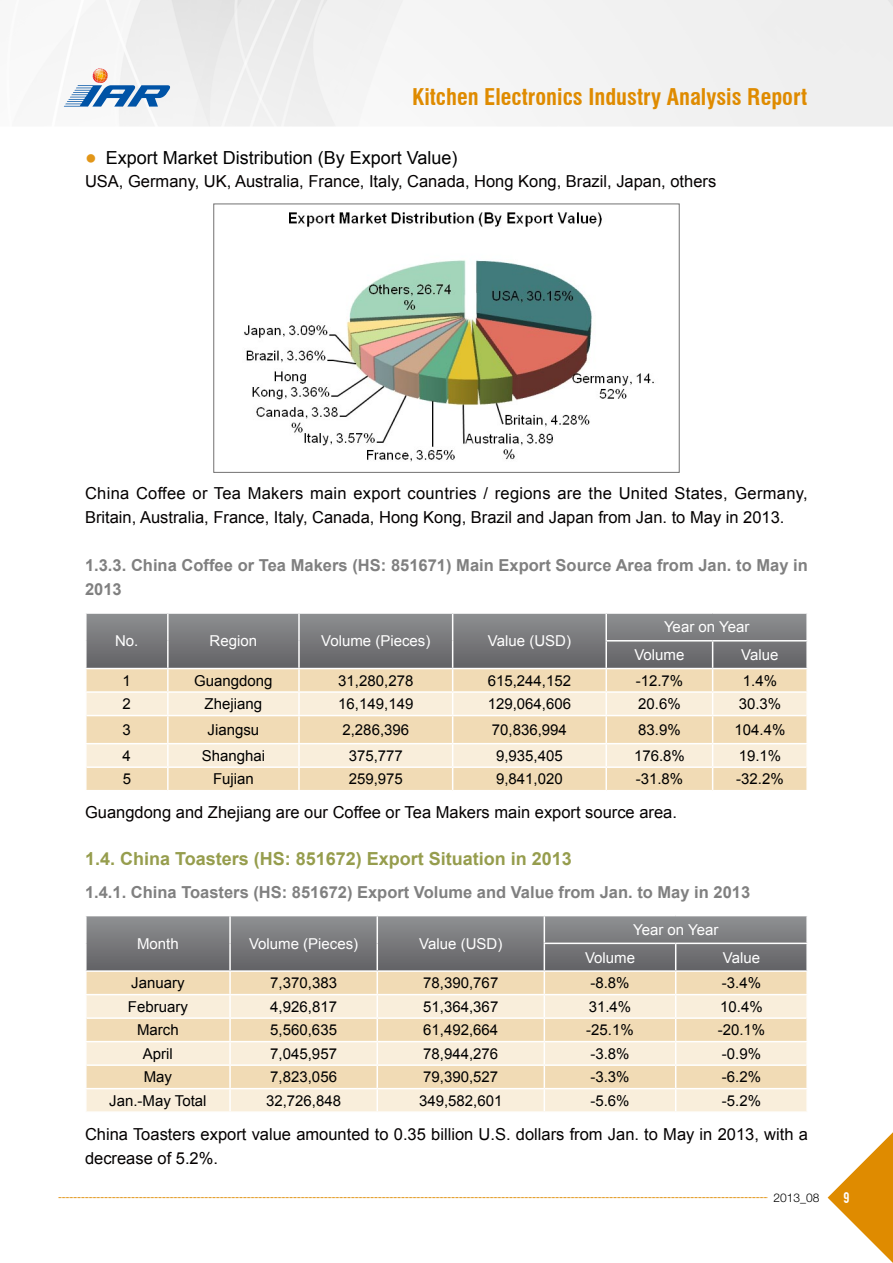
<style>
.page{position:relative;width:893px;height:1263px;background:#fff}
.page>*{position:absolute;margin:0;border:0;box-sizing:border-box;transform-origin:0 0}
.t1{font:700 condensed 22.5px "Swiss 721 BT";color:#df8b00}
.t2{font:700 18px "Arial";color:#969d4d}
.t3{font:18px "Arial";color:#000}
.t4{font:16.5px/24px "Arial";color:#040000}
.t5{font:700 16.5px/24px "Arial";color:#808080}
.t6{font:15px "Arial";color:#000}
.t7{font:15px/27.8px "Arial";color:#fff}
.t8{font:300 12px "Helvetica Neue LT Pro";color:#000}
.t9{font:12px "Bebas";color:#fff}
.s1{font-family:"Microsoft Ya Hei";color:#e29618}
</style>
<div class="page">
<svg style="left:828px;top:1132px;width:65px;height:131px"></svg>
<svg style="left:58px;top:1197px;width:709px;height:1px"></svg>
<svg style="left:64px;top:68px;width:106px;height:39px"></svg>
<img style="left:243px;top:212px;width:413px;height:250px">
<div style="left:214px;top:204px;width:465px;height:269px;border:1px solid #727171"></div>
<svg style="left:86px;top:614px;width:721px;height:176px;background:#cec2af"></svg>
<hr style="left:806px;top:767px;width:2px;height:23px;background:#fff">
<hr style="left:298px;top:669px;width:2px;height:22px;background:#fff">
<hr style="left:605px;top:669px;width:2px;height:22px;background:#fff">
<hr style="left:298px;top:693px;width:2px;height:22px;background:#fff">
<hr style="left:605px;top:693px;width:2px;height:22px;background:#fff">
<hr style="left:87px;top:715px;width:81px;height:1px;background:#fff">
<hr style="left:168px;top:715px;width:131px;height:1px;background:#fff">
<hr style="left:299px;top:715px;width:154px;height:1px;background:#fff">
<hr style="left:298px;top:716px;width:2px;height:27px;background:#fff">
<hr style="left:453px;top:715px;width:153px;height:1px;background:#fff">
<hr style="left:606px;top:715px;width:107px;height:1px;background:#fff">
<hr style="left:605px;top:716px;width:2px;height:27px;background:#fff">
<hr style="left:713px;top:715px;width:93px;height:1px;background:#fff">
<hr style="left:298px;top:744px;width:2px;height:22px;background:#fff">
<hr style="left:605px;top:744px;width:2px;height:22px;background:#fff">
<hr style="left:87px;top:766px;width:81px;height:2px;background:#fff">
<hr style="left:168px;top:766px;width:131px;height:2px;background:#fff">
<hr style="left:299px;top:766px;width:154px;height:2px;background:#fff">
<hr style="left:298px;top:768px;width:2px;height:22px;background:#fff">
<hr style="left:453px;top:766px;width:153px;height:2px;background:#fff">
<hr style="left:606px;top:766px;width:107px;height:2px;background:#fff">
<hr style="left:605px;top:768px;width:2px;height:22px;background:#fff">
<hr style="left:713px;top:766px;width:93px;height:2px;background:#fff">
<hr style="left:85px;top:614px;width:2px;height:27px;background:#fff">
<hr style="left:806px;top:614px;width:2px;height:26px;background:#fff">
<hr style="left:85px;top:641px;width:2px;height:27px;background:#fff">
<hr style="left:806px;top:641px;width:2px;height:27px;background:#fff">
<hr style="left:85px;top:668px;width:83px;height:1px;background:#fff">
<hr style="left:168px;top:668px;width:131px;height:1px;background:#fff">
<hr style="left:299px;top:668px;width:154px;height:1px;background:#fff">
<hr style="left:453px;top:668px;width:153px;height:1px;background:#fff">
<hr style="left:606px;top:668px;width:107px;height:1px;background:#fff">
<hr style="left:713px;top:668px;width:95px;height:1px;background:#fff">
<svg style="left:86px;top:916px;width:721px;height:195px;background:#d3c8b6"></svg>
<hr style="left:85px;top:916px;width:2px;height:27px;background:#fff">
<hr style="left:806px;top:916px;width:2px;height:26px;background:#fff">
<hr style="left:85px;top:943px;width:2px;height:27px;background:#fff">
<hr style="left:806px;top:944px;width:2px;height:26px;background:#fff">
<hr style="left:85px;top:970px;width:145px;height:2px;background:#fff">
<hr style="left:230px;top:970px;width:147px;height:2px;background:#fff">
<hr style="left:377px;top:970px;width:167px;height:2px;background:#fff">
<hr style="left:544px;top:970px;width:132px;height:2px;background:#fff">
<hr style="left:676px;top:970px;width:132px;height:2px;background:#fff">
<h1 class="t1" style="left:412px;top:84px;width:397px">Kitchen Electronics Industry Analysis Report</h1>
<p class="t3" style="left:85px;top:146px;width:374px"><span class="s1">●</span> Export Market Distribution (By Export Value)</p>
<p class="t4" style="left:85px;top:169px;width:633px">USA, Germany, UK, Australia, France, Italy, Canada, Hong Kong, Brazil, Japan, others</p>
<p class="t4" style="left:85px;top:481px;width:724px">China Coffee or Tea Makers main export countries / regions are the United States, Germany,<br>Britain, Australia, France, Italy, Canada, Hong Kong, Brazil and Japan from Jan. to May in 2013.</p>
<p class="t5" style="left:85px;top:554px;width:724px">1.3.3. China Coffee or Tea Makers (HS: 851671) Main Export Source Area from Jan. to May in<br>2013</p>
<p class="t7" style="left:115px;top:627px;width:25px">No.</p>
<p class="t7" style="left:210px;top:627px;width:49px">Region</p>
<p class="t7" style="left:321px;top:627px;width:111px">Volume (Pieces)</p>
<p class="t7" style="left:488px;top:627px;width:85px">Value (USD)</p>
<p class="t7" style="left:634px;top:613px;width:116px;text-indent:30px">Year on Year<br>Volume</p>
<p class="t7" style="left:741px;top:641px;width:39px">Value</p>
<p class="t6" style="left:123px;top:670px;width:10px">1</p>
<p class="t6" style="left:194px;top:670px;width:80px">Guangdong</p>
<p class="t6" style="left:338px;top:670px;width:77px">31,280,278</p>
<p class="t6" style="left:488px;top:670px;width:85px">615,244,152</p>
<p class="t6" style="left:636px;top:670px;width:49px">-12.7%</p>
<p class="t6" style="left:743px;top:670px;width:36px">1.4%</p>
<p class="t6" style="left:123px;top:694px;width:10px">2</p>
<p class="t6" style="left:205px;top:694px;width:59px">Zhejiang</p>
<p class="t6" style="left:338px;top:694px;width:77px">16,149,149</p>
<p class="t6" style="left:488px;top:694px;width:85px">129,064,606</p>
<p class="t6" style="left:638px;top:694px;width:44px">20.6%</p>
<p class="t6" style="left:739px;top:694px;width:44px">30.3%</p>
<p class="t6" style="left:123px;top:720px;width:10px">3</p>
<p class="t6" style="left:208px;top:720px;width:53px">Jiangsu</p>
<p class="t6" style="left:342px;top:720px;width:68px">2,286,396</p>
<p class="t6" style="left:492px;top:720px;width:77px">70,836,994</p>
<p class="t6" style="left:638px;top:720px;width:44px">83.9%</p>
<p class="t6" style="left:734px;top:720px;width:52px">104.4%</p>
<p class="t6" style="left:123px;top:746px;width:10px">4</p>
<p class="t6" style="left:202px;top:746px;width:65px">Shanghai</p>
<p class="t6" style="left:349px;top:746px;width:56px">375,777</p>
<p class="t6" style="left:496px;top:746px;width:68px">9,935,405</p>
<p class="t6" style="left:634px;top:746px;width:52px">176.8%</p>
<p class="t6" style="left:739px;top:746px;width:44px">19.1%</p>
<p class="t6" style="left:123px;top:769px;width:10px">5</p>
<p class="t6" style="left:213px;top:769px;width:42px">Fujian</p>
<p class="t6" style="left:349px;top:769px;width:56px">259,975</p>
<p class="t6" style="left:496px;top:769px;width:68px">9,841,020</p>
<p class="t6" style="left:636px;top:769px;width:49px">-31.8%</p>
<p class="t6" style="left:736px;top:769px;width:49px">-32.2%</p>
<p class="t4" style="left:85px;top:801px;width:593px">Guangdong and Zhejiang are our Coffee or Tea Makers main export source area.</p>
<p class="t2" style="left:85px;top:847px;width:488px">1.4. China Toasters (HS: 851672) Export Situation in 2013</p>
<p class="t5" style="left:85px;top:880px;width:667px">1.4.1. China Toasters (HS: 851672) Export Volume and Value from Jan. to May in 2013</p>
<p class="t7" style="left:137px;top:930px;width:43px">Month</p>
<p class="t7" style="left:249px;top:930px;width:111px">Volume (Pieces)</p>
<p class="t7" style="left:419px;top:930px;width:85px">Value (USD)</p>
<p class="t7" style="left:585px;top:916px;width:135px;text-indent:48px">Year on Year<br>Volume</p>
<p class="t7" style="left:723px;top:943px;width:39px">Value</p>
<p class="t6" style="left:131px;top:973px;width:55px">January</p>
<p class="t6" style="left:270px;top:973px;width:68px">7,370,383</p>
<p class="t6" style="left:423px;top:973px;width:77px">78,390,767</p>
<p class="t6" style="left:590px;top:973px;width:41px">-8.8%</p>
<p class="t6" style="left:722px;top:973px;width:41px">-3.4%</p>
<p class="t6" style="left:128px;top:997px;width:62px">February</p>
<p class="t6" style="left:270px;top:997px;width:68px">4,926,817</p>
<p class="t6" style="left:423px;top:997px;width:77px">51,364,367</p>
<p class="t6" style="left:589px;top:997px;width:44px">31.4%</p>
<p class="t6" style="left:720px;top:997px;width:44px">10.4%</p>
<p class="t6" style="left:137px;top:1020px;width:43px">March</p>
<p class="t6" style="left:270px;top:1020px;width:68px">5,560,635</p>
<p class="t6" style="left:423px;top:1020px;width:77px">61,492,664</p>
<p class="t6" style="left:586px;top:1020px;width:49px">-25.1%</p>
<p class="t6" style="left:718px;top:1020px;width:49px">-20.1%</p>
<p class="t6" style="left:143px;top:1044px;width:31px">April</p>
<p class="t6" style="left:270px;top:1044px;width:68px">7,045,957</p>
<p class="t6" style="left:423px;top:1044px;width:77px">78,944,276</p>
<p class="t6" style="left:590px;top:1044px;width:41px">-3.8%</p>
<p class="t6" style="left:722px;top:1044px;width:41px">-0.9%</p>
<p class="t6" style="left:144px;top:1067px;width:30px">May</p>
<p class="t6" style="left:270px;top:1067px;width:68px">7,823,056</p>
<p class="t6" style="left:423px;top:1067px;width:77px">79,390,527</p>
<p class="t6" style="left:590px;top:1067px;width:41px">-3.3%</p>
<p class="t6" style="left:722px;top:1067px;width:41px">-6.2%</p>
<p class="t6" style="left:109px;top:1091px;width:99px">Jan.-May Total</p>
<p class="t6" style="left:266px;top:1091px;width:77px">32,726,848</p>
<p class="t6" style="left:419px;top:1091px;width:85px">349,582,601</p>
<p class="t6" style="left:590px;top:1091px;width:41px">-5.6%</p>
<p class="t6" style="left:722px;top:1091px;width:41px">-5.2%</p>
<p class="t4" style="left:85px;top:1122px;width:724px">China Toasters export value amounted to 0.35 billion U.S. dollars from Jan. to May in 2013, with a decrease of 5.2%.</p>
<p class="t8" style="left:773px;top:1190px;width:48px">2013_08</p>
<p class="t9" style="left:843px;top:1189px;width:7px">9</p>
</div>
